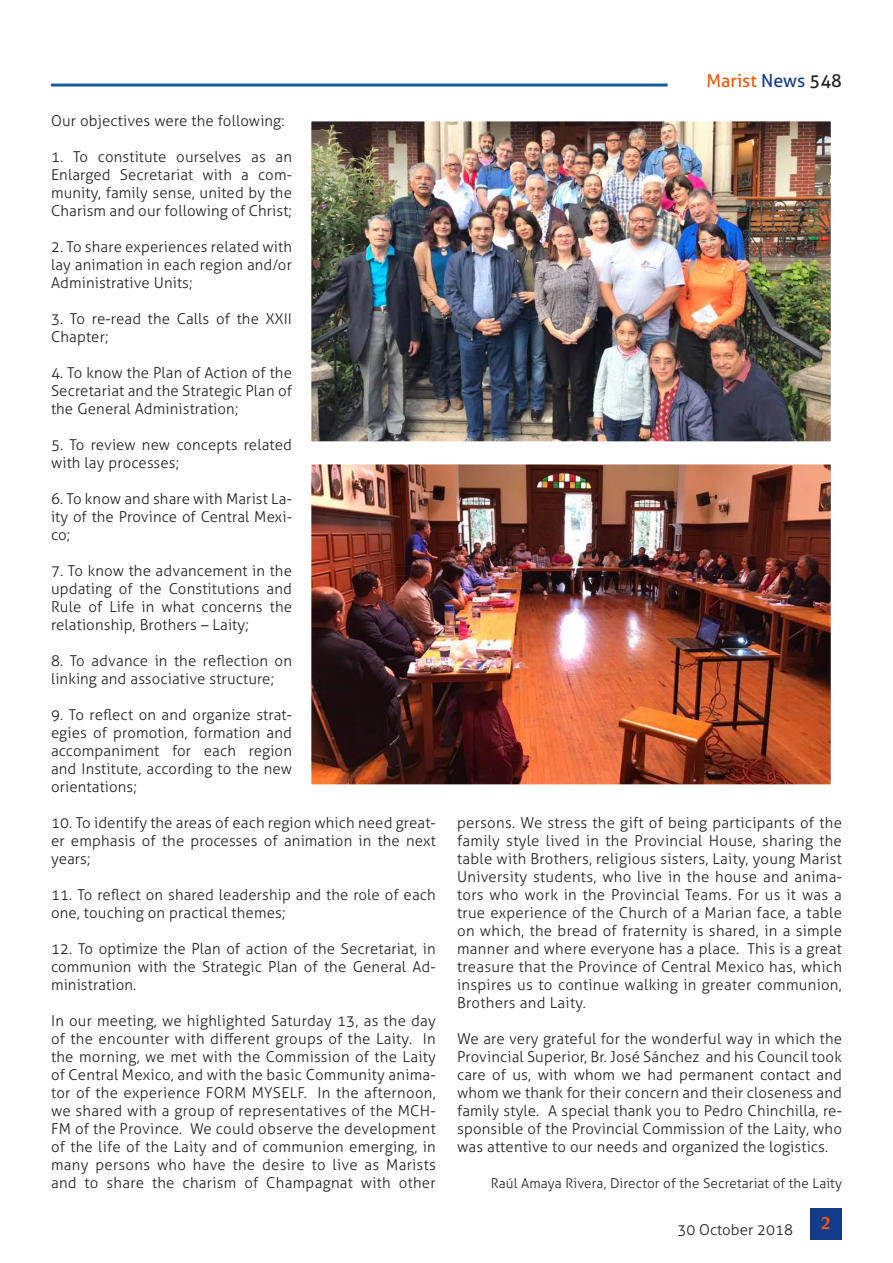
<style>
.page{position:relative;width:893px;height:1263px;background:#fff}
.page>*{position:absolute;margin:0;border:0;box-sizing:border-box;transform-origin:0 0}
.t1{font:18px "Aller";color:#f45706}
.t2{font:700 18px "Novarese IT Cby BT";color:#f45706}
.Testo_normal{font:300 15px/18px "Aller";letter-spacing:.01em;color:#231f20;text-align:justify}
.Testo_normal-2{font:300 13.5px "Aller";letter-spacing:.01em;color:#231f20}
.s1{color:#123b8b}
.s2{color:#231f20}
</style>
<div class="page">
<hr style="left:51px;top:84px;width:617px;height:3px;background:#175d9e">
<div style="left:810px;top:1208px;width:32px;height:31px;background:#123b8b"></div>
<img style="left:312px;top:123px;width:518px;height:317px">
<div style="left:300px;top:111px;width:542px;height:341px;border:11px solid #fff"></div>
<img style="left:312px;top:466px;width:518px;height:317px">
<div style="left:300px;top:454px;width:542px;height:341px;border:11px solid #fff"></div>
<p class="Testo_normal" style="left:51px;top:112px;width:235px">Our objectives were the following:</p>
<p class="Testo_normal" style="left:51px;top:148px;width:242px">1. To constitute ourselves as an Enlarged Secretariat with a com&shy;munity, family sense, united by the Charism and our following of Christ;</p>
<p class="Testo_normal" style="left:51px;top:238px;width:242px">2. To share experiences related with lay animation in each region and/or Administrative Units;</p>
<p class="Testo_normal" style="left:51px;top:310px;width:242px">3. To re-read the Calls of the XXII<br>Chapter;</p>
<p class="Testo_normal" style="left:51px;top:364px;width:242px">4. To know the Plan of Action of the Secretariat and the Strategic Plan of the General Administration;</p>
<p class="Testo_normal" style="left:51px;top:436px;width:242px">5. To review new concepts related with lay processes;</p>
<p class="Testo_normal" style="left:51px;top:490px;width:242px">6. To know and share with Marist La&shy;ity of the Province of Central Mexi&shy;co;</p>
<p class="Testo_normal" style="left:51px;top:562px;width:242px">7. To know the advancement in the updating of the Constitutions and Rule of Life in what concerns the relationship, Brothers – Laity;</p>
<p class="Testo_normal" style="left:51px;top:652px;width:242px">8. To advance in the reflection on linking and associative structure;</p>
<p class="Testo_normal" style="left:51px;top:706px;width:242px">9. To reflect on and organize strat&shy;egies of promotion, formation and accompaniment for each region and Institute, according to the new orientations;</p>
<p class="Testo_normal" style="left:51px;top:814px;width:386px">10. To identify the areas of each region which need great&shy;er emphasis of the processes of animation in the next years;</p>
<p class="Testo_normal" style="left:51px;top:886px;width:386px">11. To reflect on shared leadership and the role of each one, touching on practical themes;</p>
<p class="Testo_normal" style="left:51px;top:940px;width:386px">12. To optimize the Plan of action of the Secretariat, in communion with the Strategic Plan of the General Ad&shy;ministration.</p>
<p class="Testo_normal" style="left:51px;top:1012px;width:386px">In our meeting, we highlighted Saturday 13, as the day of the encounter with different groups of the Laity. In the morning, we met with the Commission of the Laity of Central Mexico, and with the basic Community anima&shy;tor of the experience FORM MYSELF. In the afternoon, we shared with a group of representatives of the MCH-FM of the Province. We could observe the development of the life of the Laity and of communion emerging, in many persons who have the desire to live as Marists and to share the charism of Champagnat with other</p>
<p class="t1" style="left:706px;top:69px;width:137px">Marist <span class="s1">News</span> <span class="s2">548</span></p>
<p class="Testo_normal" style="left:457px;top:814px;width:386px">persons. We stress the gift of being participants of the family style lived in the Provincial House, sharing the table with Brothers, religious sisters, Laity, young Marist University students, who live in the house and anima&shy;tors who work in the Provincial Teams. For us it was a true experience of the Church of a Marian face, a table on which, the bread of fraternity is shared, in a simple manner and where everyone has a place. This is a great treasure that the Province of Central Mexico has, which inspires us to continue walking in greater communion, Brothers and Laity.</p>
<p class="Testo_normal" style="left:457px;top:1030px;width:386px">We are very grateful for the wonderful way in which the Provincial Superior, Br. José Sánchez and his Council took care of us, with whom we had permanent contact and whom we thank for their concern and their closeness and family style. A special thank you to Pedro Chinchilla, re&shy;sponsible of the Provincial Commission of the Laity, who was attentive to our needs and organized the logistics.</p>
<p class="Testo_normal-2" style="left:491px;top:1175px;width:353px">Raúl Amaya Rivera, Director of the Secretariat of the Laity</p>
<p class="Testo_normal" style="left:677px;top:1220px;width:117px">30 October 2018</p>
<p class="t2" style="left:821px;top:1212px;width:12px">2</p>
</div>
